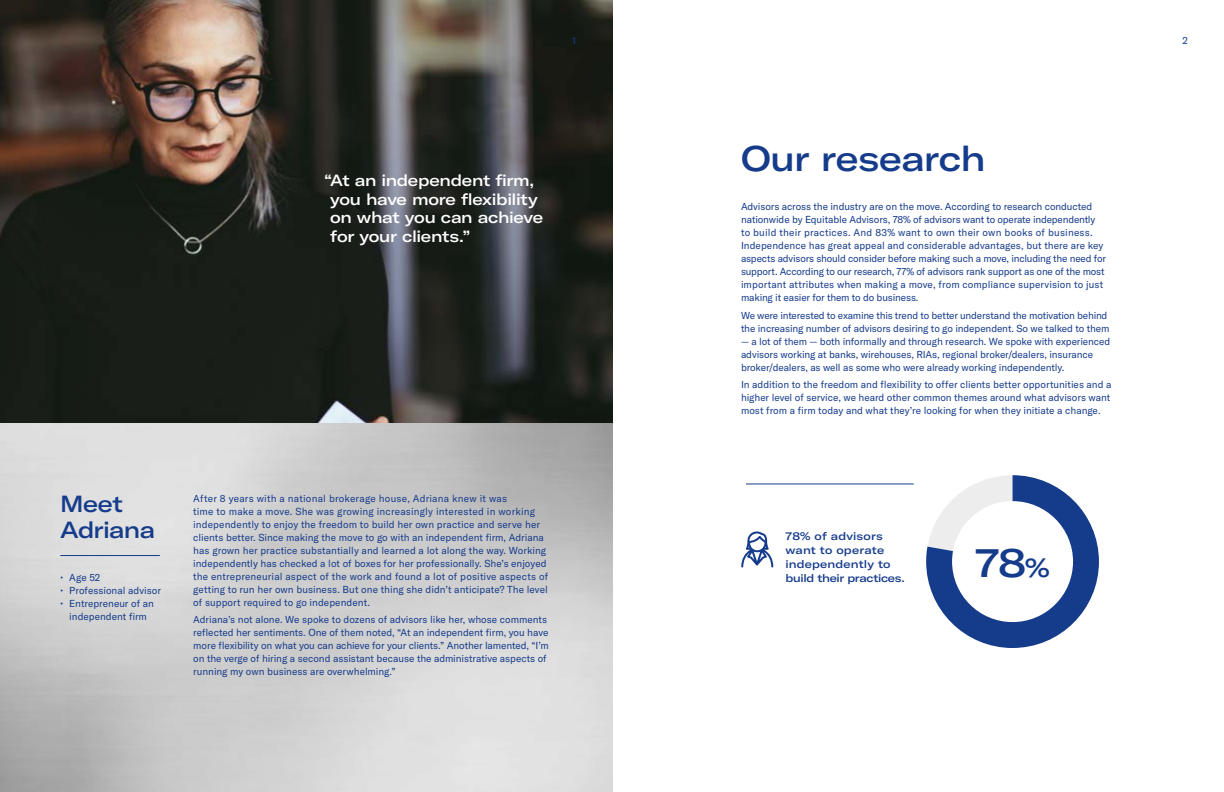
<style>
.page{position:relative;width:1224px;height:792px;background:#fff}
.page>*{position:absolute;margin:0;border:0;box-sizing:border-box;transform-origin:0 0}
.t1{font:500 expanded 40px "GT America";color:#153b8b}
.t2{font:500 expanded 35px "GT America";letter-spacing:-.015em;color:#153b8b}
.t3{font:500 expanded 23px/26px "GT America";letter-spacing:-.03em;color:#153b8b}
.t4{font:500 expanded 16px/19px "GT America";letter-spacing:-.02em;color:#fff}
.t5{font:500 expanded 11px/14px "GT America";letter-spacing:.01em;color:#153b8b}
.t6{font:10.1px "GT America";letter-spacing:.015em;color:#153b8b}
.t7{font:10px/13px "GT America";letter-spacing:-.005em;color:#153b8b}
.t8{font:10px "GT America";letter-spacing:.02em;color:#153b8b}
.s1{font-size:26px}
</style>
<div class="page">
<img style="left:0;top:0;width:612px;height:423px">
<svg style="left:0;top:423px;width:612px;height:369px;background:#cecece"></svg>
<svg style="left:926px;top:475px;width:173px;height:173px"></svg>
<svg style="left:741px;top:531px;width:32px;height:36px"></svg>
<hr style="left:60px;top:555px;width:100px;height:1px;background:#153b8b">
<hr style="left:746px;top:484px;width:168px;height:1px;background:#153b8b">
<p class="t7" style="left:572px;top:34px;width:5px">1</p>
<p class="t7" style="left:1183px;top:34px;width:7px">2</p>
<h3 class="t4" style="left:330px;top:170px;width:214px;text-indent:-6px">“At an independent firm, you have more flexibility on what you can achieve for your clients.”</h3>
<h3 class="t3" style="left:60px;top:491px;width:96px">Meet<br>Adriana</h3>
<p class="t7" style="left:60px;top:571px;width:42px">• Age 52</p>
<p class="t7" style="left:60px;top:584px;width:102px">• Professional advisor</p>
<p class="t7" style="left:60px;top:597px;width:95px;text-align:center">• Entrepreneur of an independent firm</p>
<p class="t8" style="left:193px;top:492px;width:315px">After 8 years with a national brokerage house, Adriana knew it was</p>
<p class="t6" style="left:193px;top:505px;width:343px">time to make a move. She was growing increasingly interested in working</p>
<p class="t7" style="left:193px;top:518px;width:356px">independently to enjoy the freedom to build her own practice and serve her clients better. Since making the move to go with an independent firm, Adriana has grown her practice substantially and learned a lot along the way. Working independently has checked a lot of boxes for her professionally. She’s enjoyed the entrepreneurial aspect of the work and found a lot of positive aspects of getting to run her own business. But one thing she didn’t anticipate? The level of support required to go independent.</p>
<p class="t7" style="left:193px;top:613px;width:357px">Adriana’s not alone. We spoke to dozens of advisors like her, whose comments reflected her sentiments. One of them noted, “At an independent firm, you have more flexibility on what you can achieve for your clients.” Another lamented, “I’m on the verge of hiring a second assistant because the administrative aspects of running my own business are overwhelming.”</p>
<h2 class="t2" style="left:741px;top:137px;width:246px">Our research</h2>
<p class="t7" style="left:741px;top:200px;width:367px">Advisors across the industry are on the move. According to research conducted nationwide by Equitable Advisors, 78% of advisors want to operate independently to build their practices. And 83% want to own their own books of business.<br>Independence has great appeal and considerable advantages, but there are key aspects advisors should consider before making such a move, including the need for support. According to our research, 77% of advisors rank support as one of the most important attributes when making a move, from compliance supervision to just making it easier for them to do business.</p>
<p class="t7" style="left:741px;top:309px;width:370px">We were interested to examine this trend to better understand the motivation behind the increasing number of advisors desiring to go independent. So we talked to them</p>
<p class="t7" style="left:741px;top:335px;width:371px">— a lot of them — both informally and through research. We spoke with experienced advisors working at banks, wirehouses, RIAs, regional broker/dealers, insurance broker/dealers, as well as some who were already working independently.</p>
<p class="t7" style="left:741px;top:378px;width:372px">In addition to the freedom and flexibility to offer clients better opportunities and a higher level of service, we heard other common themes around what advisors want most from a firm today and what they’re looking for when they initiate a change.</p>
<p class="t5" style="left:786px;top:529px;width:121px">78% of advisors want to operate independently to build their practices.</p>
<h1 class="t1" style="left:975px;top:539px;width:76px">78<span class="s1">%</span></h1>
</div>
